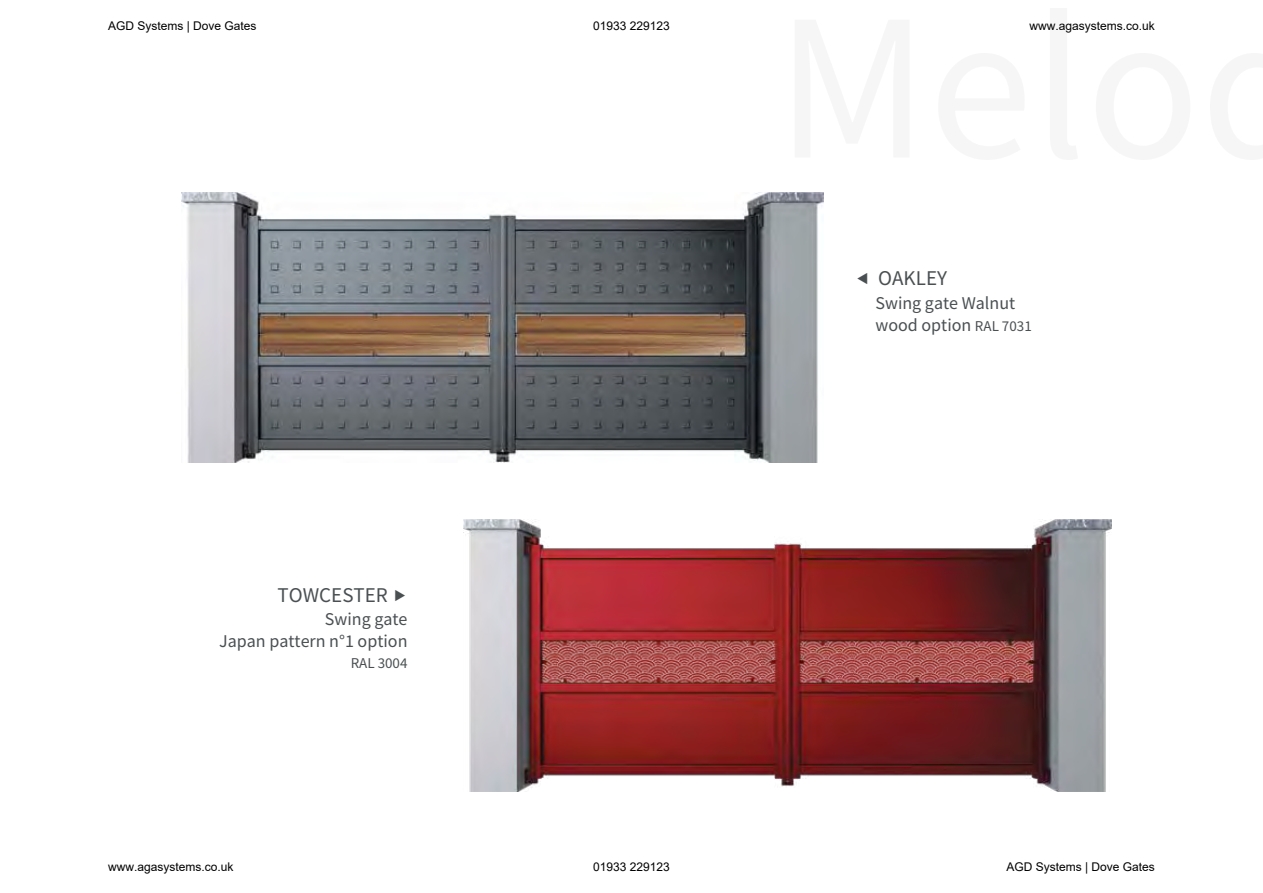
<style>
.page{position:relative;width:1263px;height:893px;background:#fff}
.page>*{position:absolute;margin:0;border:0;box-sizing:border-box;transform-origin:0 0}
.t1{font:21px "Source Sans Pro";color:#4a5052}
.t2{font:18px/22.4px "Source Sans Pro";color:#4a5052}
.t3{font:15px "Source Sans Pro";color:#4a5052}
.t4{font:12px "Arial";color:#000}
.s1{font-size:15px}
</style>
<div class="page">
<img style="left:181px;top:193px;width:642px;height:269px">
<img style="left:463px;top:520px;width:649px;height:271px">
<p class="t4" style="left:108px;top:17px;width:150px">AGD Systems | Dove Gates</p>
<p class="t4" style="left:593px;top:17px;width:78px">01933 229123</p>
<p class="t4" style="left:1029px;top:17px;width:127px">www.agasystems.co.uk</p>
<h1 class="t1" style="left:278px;top:582px;width:112px">TOWCESTER</h1>
<h2 class="t2" style="left:219px;top:607px;width:190px;text-align:right">Swing gate<br>Japan pattern n°1 option</h2>
<p class="t3" style="left:351px;top:654px;width:58px">RAL 3004</p>
<h1 class="t1" style="left:878px;top:265px;width:70px">OAKLEY</h1>
<h2 class="t2" style="left:875px;top:291px;width:158px">Swing gate Walnut wood option <span class="s1">RAL 7031</span></h2>
<p class="t4" style="left:108px;top:859px;width:127px">www.agasystems.co.uk</p>
<p class="t4" style="left:593px;top:859px;width:78px">01933 229123</p>
<p class="t4" style="left:1006px;top:859px;width:150px">AGD Systems | Dove Gates</p>
</div>
